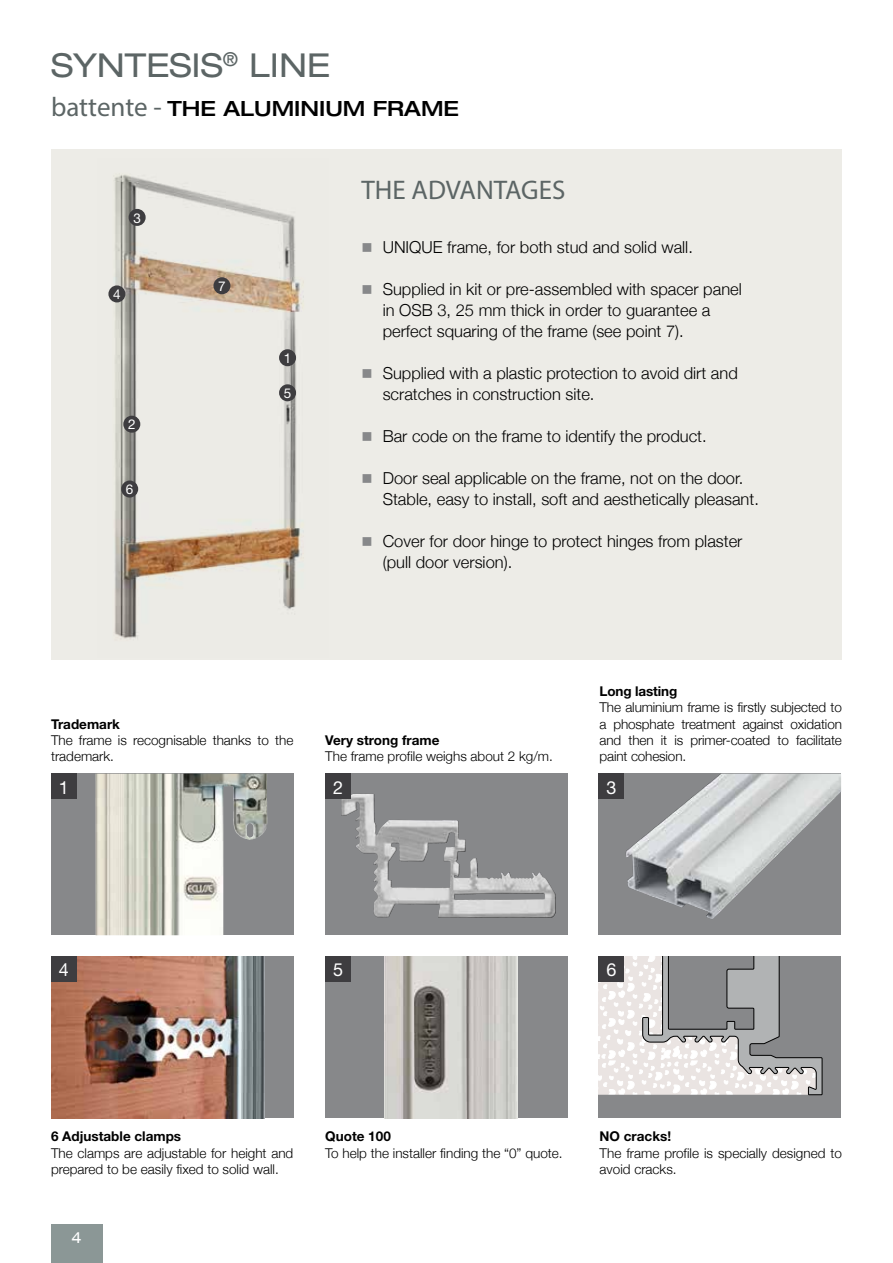
<style>
.page{position:relative;width:893px;height:1263px;background:#fff}
.page>*{position:absolute;margin:0;border:0;box-sizing:border-box;transform-origin:0 0}
.t1{font:expanded 33px "Helvetica Neue";color:#5c6565}
.t2{font:27px "Myriad Pro";color:#5c6565}
.t3{font:500 expanded 21px "Helvetica Neue";color:#000}
.t4{font:18px "Helvetica Neue";color:#fff}
.t5{font:300 16.5px/21px "Helvetica Neue";color:#000}
.t6{font:expanded 15px "Swiss 721 BT";color:#fff}
.t7{font:300 13.5px/16.2px "Helvetica Neue";color:#000}
.t8{font:700 13.5px "Helvetica Neue";color:#000}
.t9{font:13.5px "Helvetica Neue";color:#fff}
.s1{font-family:"Myriad Pro";font-weight:400;font-stretch:normal;font-size:27px;color:#5c6565}
.s2{color:#87888a}
</style>
<div class="page">
<div style="left:51px;top:1225px;width:51px;height:38px;background:#8b9796"></div>
<div style="left:51px;top:149px;width:791px;height:511px;background:#edece7"></div>
<svg style="left:325px;top:774px;width:243px;height:161px;background:#949596"></svg>
<img style="left:341px;top:793px;width:23px;height:23px">
<div style="left:599px;top:956px;width:242px;height:162px;background:#87888a"></div>
<svg style="left:599px;top:956px;width:223px;height:139px"></svg>
<svg style="left:599px;top:774px;width:242px;height:161px;background:#a2a4a6"></svg>
<img style="left:683px;top:774px;width:38px;height:30px">
<div style="left:51px;top:774px;width:242px;height:161px;background:#87888a"></div>
<img style="left:95px;top:774px;width:173px;height:161px">
<div style="left:325px;top:956px;width:243px;height:162px;background:#87888a"></div>
<img style="left:384px;top:956px;width:134px;height:162px">
<div style="left:51px;top:956px;width:242px;height:162px;background:#87888a"></div>
<img style="left:51px;top:956px;width:214px;height:162px">
<div style="left:51px;top:774px;width:26px;height:25px;background:#3e3d40"></div>
<div style="left:51px;top:956px;width:26px;height:26px;background:#3e3d40"></div>
<div style="left:325px;top:774px;width:26px;height:25px;background:#3e3d40"></div>
<div style="left:325px;top:956px;width:26px;height:26px;background:#3e3d40"></div>
<div style="left:599px;top:774px;width:25px;height:25px;background:#3e3d40"></div>
<div style="left:599px;top:956px;width:25px;height:26px;background:#3e3d40"></div>
<img style="left:108px;top:174px;width:196px;height:465px">
<div style="left:279px;top:349px;width:17px;height:17px;background:#3e3d40;border-radius:50%"></div>
<div style="left:121px;top:480px;width:17px;height:17px;background:#3e3d40;border-radius:50%"></div>
<div style="left:123px;top:416px;width:17px;height:17px;background:#3e3d40;border-radius:50%"></div>
<div style="left:213px;top:277px;width:17px;height:17px;background:#3e3d40;border-radius:50%"></div>
<div style="left:279px;top:384px;width:17px;height:17px;background:#3e3d40;border-radius:50%"></div>
<div style="left:129px;top:209px;width:17px;height:17px;background:#3e3d40;border-radius:50%"></div>
<div style="left:108px;top:285px;width:17px;height:17px;background:#3e3d40;border-radius:50%"></div>
<h1 class="t1" style="left:51px;top:45px;width:281px">SYNTESIS<sup>®</sup> LINE</h1>
<p class="t3" style="left:51px;top:95px;width:410px"><span class="s1">battente -</span> THE ALUMINIUM FRAME</p>
<p class="t9" style="left:133px;top:210px;width:9px">3</p>
<p class="t9" style="left:113px;top:286px;width:9px">4</p>
<p class="t9" style="left:128px;top:417px;width:9px">2</p>
<p class="t9" style="left:126px;top:481px;width:9px">6</p>
<p class="t9" style="left:218px;top:278px;width:9px">7</p>
<p class="t9" style="left:284px;top:350px;width:9px">1</p>
<p class="t9" style="left:284px;top:385px;width:9px">5</p>
<h2 class="t2" style="left:361px;top:173px;width:205px">THE ADVANTAGES</h2>
<p class="t5" style="left:361px;top:236px;width:333px"><span class="s2">■</span> UNIQUE frame, for both stud and solid wall.</p>
<p class="t5" style="left:383px;top:278px;width:361px;text-indent:-21px"><span class="s2">■</span> Supplied in kit or pre-assembled with spacer panel in OSB 3, 25 mm thick in order to guarantee a perfect squaring of the frame (see point 7).</p>
<p class="t5" style="left:383px;top:362px;width:357px;text-indent:-21px"><span class="s2">■</span> Supplied with a plastic protection to avoid dirt and scratches in construction site.</p>
<p class="t5" style="left:361px;top:425px;width:347px"><span class="s2">■</span> Bar code on the frame to identify the product.</p>
<p class="t5" style="left:383px;top:467px;width:378px;text-indent:-21px"><span class="s2">■</span> Door seal applicable on the frame, not on the door.<br>Stable, easy to install, soft and aesthetically pleasant.</p>
<p class="t5" style="left:383px;top:530px;width:361px;text-indent:-21px"><span class="s2">■</span> Cover for door hinge to protect hinges from plaster (pull door version).</p>
<p class="t8" style="left:51px;top:715px;width:70px">Trademark</p>
<p class="t7" style="left:51px;top:731px;width:244px">The frame is recognisable thanks to the trademark.</p>
<p class="t4" style="left:59px;top:776px;width:12px">1</p>
<p class="t8" style="left:325px;top:731px;width:116px">Very strong frame</p>
<p class="t7" style="left:325px;top:747px;width:229px">The frame profile weighs about 2 kg/m.</p>
<p class="t4" style="left:333px;top:776px;width:12px">2</p>
<p class="t8" style="left:600px;top:683px;width:79px">Long lasting</p>
<p class="t7" style="left:600px;top:699px;width:244px;text-align:justify">The aluminium frame is firstly subjected to a phosphate treatment against oxidation and then it is primer-coated to facilitate paint cohesion.</p>
<p class="t4" style="left:606px;top:776px;width:12px">3</p>
<p class="t4" style="left:59px;top:959px;width:12px">4</p>
<p class="t4" style="left:333px;top:959px;width:12px">5</p>
<p class="t4" style="left:606px;top:959px;width:12px">6</p>
<p class="t8" style="left:51px;top:1128px;width:132px">6 Adjustable clamps</p>
<p class="t7" style="left:51px;top:1144px;width:244px">The clamps are adjustable for height and prepared to be easily fixed to solid wall.</p>
<p class="t6" style="left:72px;top:1228px;width:12px">4</p>
<p class="t8" style="left:325px;top:1128px;width:67px">Quote 100</p>
<p class="t7" style="left:325px;top:1144px;width:239px">To help the installer finding the “0” quote.</p>
<p class="t8" style="left:600px;top:1128px;width:73px">NO cracks!</p>
<p class="t7" style="left:600px;top:1144px;width:244px">The frame profile is specially designed to avoid cracks.</p>
</div>
